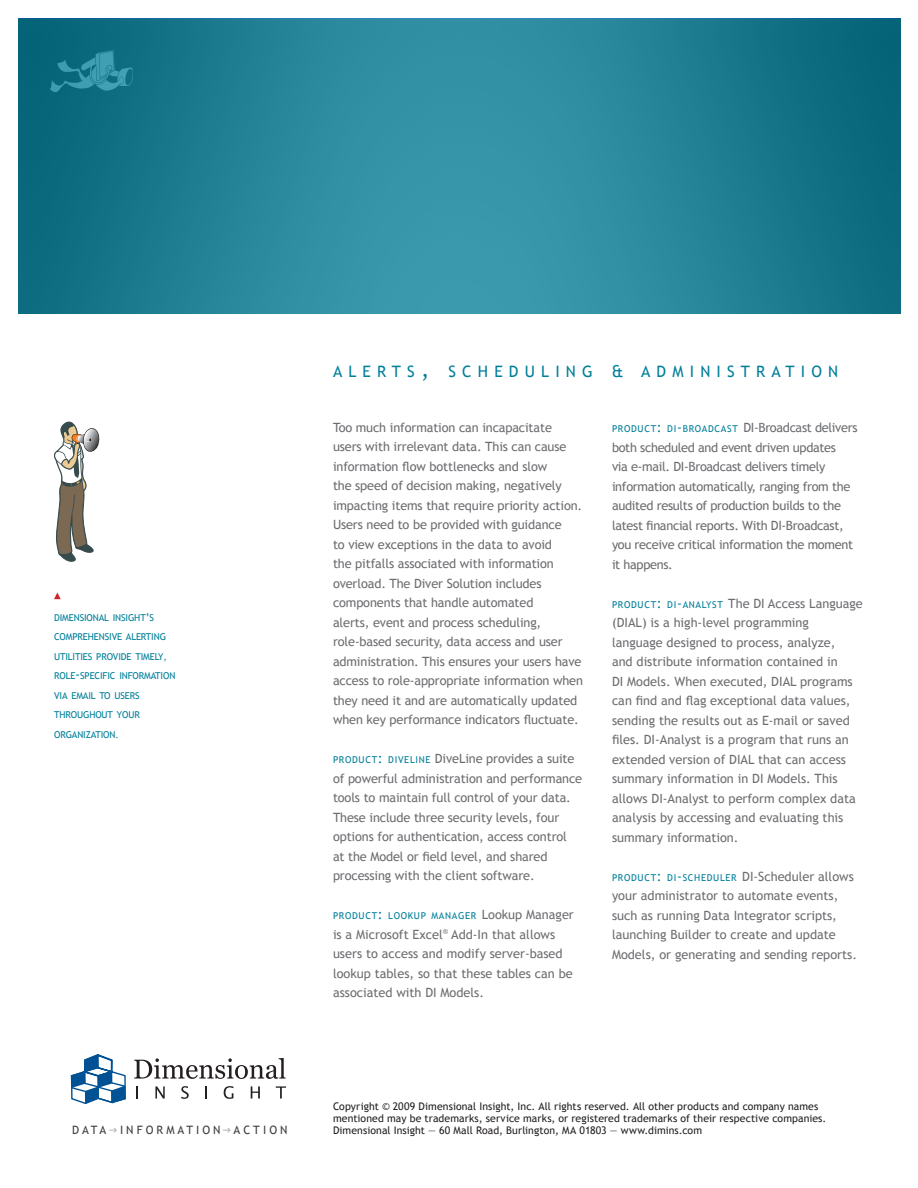
<style>
.page{position:relative;width:918px;height:1188px;background:#fff}
.page>*{position:absolute;margin:0;border:0;box-sizing:border-box;transform-origin:0 0}
.Document_Title_Parag{font:15.75px "Trebuchet MS";letter-spacing:.395em;color:#007f9a}
.Bullets{font:12.75px/19.5px "Trebuchet MS";letter-spacing:-.01em;color:#6c6d70}
.t1{font:11.55px "Trebuchet MS";letter-spacing:.265em;color:#3e3e3f}
.Legal_Copy{font:10.5px/12px "Trebuchet MS";letter-spacing:.005em;color:#231f20}
.Bullets-2{font:9.45px/19.5px "Trebuchet MS";letter-spacing:-.015em;color:#007f9a}
.Bullets-3{font:9.45px "Trebuchet MS";letter-spacing:.07em;color:#007f9a}
.s1{font-size:10.5px}
.s2{font-size:9px}
.s3{font-size:13.5px}
.s4{font-size:22.5px}
.s5{font-size:16.5px}
.s6{font-size:9.45px;color:#007f9a}
.s7{font-size:13.5px;color:#007f9a}
.s8{font-size:12.75px;color:#6c6d70}
</style>
<div class="page">
<svg style="left:71px;top:1054px;width:55px;height:50px"></svg>
<svg style="left:134px;top:1058px;width:152px;height:21px"></svg>
<svg style="left:136px;top:1086px;width:2px;height:13px"></svg>
<svg style="left:155px;top:1086px;width:10px;height:13px"></svg>
<svg style="left:181px;top:1086px;width:8px;height:13px"></svg>
<svg style="left:205px;top:1086px;width:2px;height:13px"></svg>
<svg style="left:224px;top:1086px;width:9px;height:13px"></svg>
<svg style="left:251px;top:1086px;width:9px;height:13px"></svg>
<svg style="left:276px;top:1086px;width:10px;height:13px"></svg>
<svg style="left:18px;top:19px;width:883px;height:295px;background:#228194"></svg>
<svg style="left:54px;top:422px;width:46px;height:140px"></svg>
<svg style="left:54px;top:592px;width:7px;height:7px"></svg>
<p class="Bullets-2" style="left:54px;top:608px;width:123px">DIMENSIONAL INSIGHT<span class="s1">’</span>S<br>COMPREHENSIVE ALERTING<br>UTILITIES PROVIDE TIMELY<span class="s2">,<br></span>ROLE<span class="s3">-</span>SPECIFIC INFORMATION<br>VIA EMAIL TO USERS<br>THROUGHOUT YOUR<br>ORGANIZATION<span class="s2">.</span></p>
<p class="t1" style="left:72px;top:1123px;width:36px">DATA</p>
<p class="t1" style="left:120px;top:1123px;width:102px">INFORMATION</p>
<p class="t1" style="left:234px;top:1123px;width:56px">ACTION</p>
<p class="Document_Title_Parag" style="left:333px;top:363px;width:507px">ALERTS<span class="s4">,</span> SCHEDULING <span class="s5">&amp;</span> ADMINISTRATION</p>
<p class="Bullets" style="left:333px;top:418px;width:252px">Too much information can incapacitate users with irrelevant data. This can cause information flow bottlenecks and slow<br>the speed of decision making, negatively impacting items that require priority action.<br>Users need to be provided with guidance<br>to view exceptions in the data to avoid<br>the pitfalls associated with information overload. The Diver Solution includes components that handle automated<br>alerts, event and process scheduling, role-based security, data access and user administration. This ensures your users have access to role-appropriate information when they need it and are automatically updated when key performance indicators fluctuate.</p>
<p class="Bullets" style="left:333px;top:749px;width:251px"><span class="s6">PRODUCT</span><span class="s7">:</span> <span class="s6">DIVELINE</span> DiveLine provides a suite of powerful administration and performance tools to maintain full control of your data.<br>These include three security levels, four options for authentication, access control<br>at the Model or field level, and shared processing with the client software.</p>
<p class="Bullets-3" style="left:333px;top:910px;width:242px">PRODUCT<span class="s3">:</span> LOOKUP MANAGER <span class="s8">Lookup Manager</span></p>
<p class="Bullets" style="left:333px;top:925px;width:241px">is a Microsoft Excel<sup>®</sup> Add-In that allows users to access and modify server-based lookup tables, so that these tables can be associated with DI Models.</p>
<p class="Bullets" style="left:612px;top:418px;width:247px"><span class="s6">PRODUCT</span><span class="s7">:</span> <span class="s6">DI</span><span class="s7">-</span><span class="s6">BROADCAST</span> DI-Broadcast delivers both scheduled and event driven updates<br>via e-mail. DI-Broadcast delivers timely information automatically, ranging from the audited results of production builds to the latest financial reports. With DI-Broadcast, you receive critical information the moment it happens.</p>
<p class="Bullets" style="left:612px;top:594px;width:252px"><span class="s6">PRODUCT</span><span class="s7">:</span> <span class="s6">DI</span><span class="s7">-</span><span class="s6">ANALYST</span> The DI Access Language (DIAL) is a high-level programming language designed to process, analyze,<br>and distribute information contained in<br>DI Models. When executed, DIAL programs can find and flag exceptional data values, sending the results out as E-mail or saved files. DI-Analyst is a program that runs an extended version of DIAL that can access summary information in DI Models. This allows DI-Analyst to perform complex data analysis by accessing and evaluating this summary information.</p>
<p class="Bullets-3" style="left:612px;top:872px;width:243px">PRODUCT<span class="s3">:</span> DI<span class="s3">-</span>SCHEDULER <span class="s8">DI-Scheduler allows</span></p>
<p class="Bullets" style="left:612px;top:886px;width:247px">your administrator to automate events, such as running Data Integrator scripts, launching Builder to create and update Models, or generating and sending reports.</p>
<p class="Legal_Copy" style="left:333px;top:1100px;width:495px">Copyright © 2009 Dimensional Insight, Inc. All rights reserved. All other products and company names mentioned may be trademarks, service marks, or registered trademarks of their respective companies.<br>Dimensional Insight — 60 Mall Road, Burlington, MA 01803 — www.dimins.com</p>
</div>
